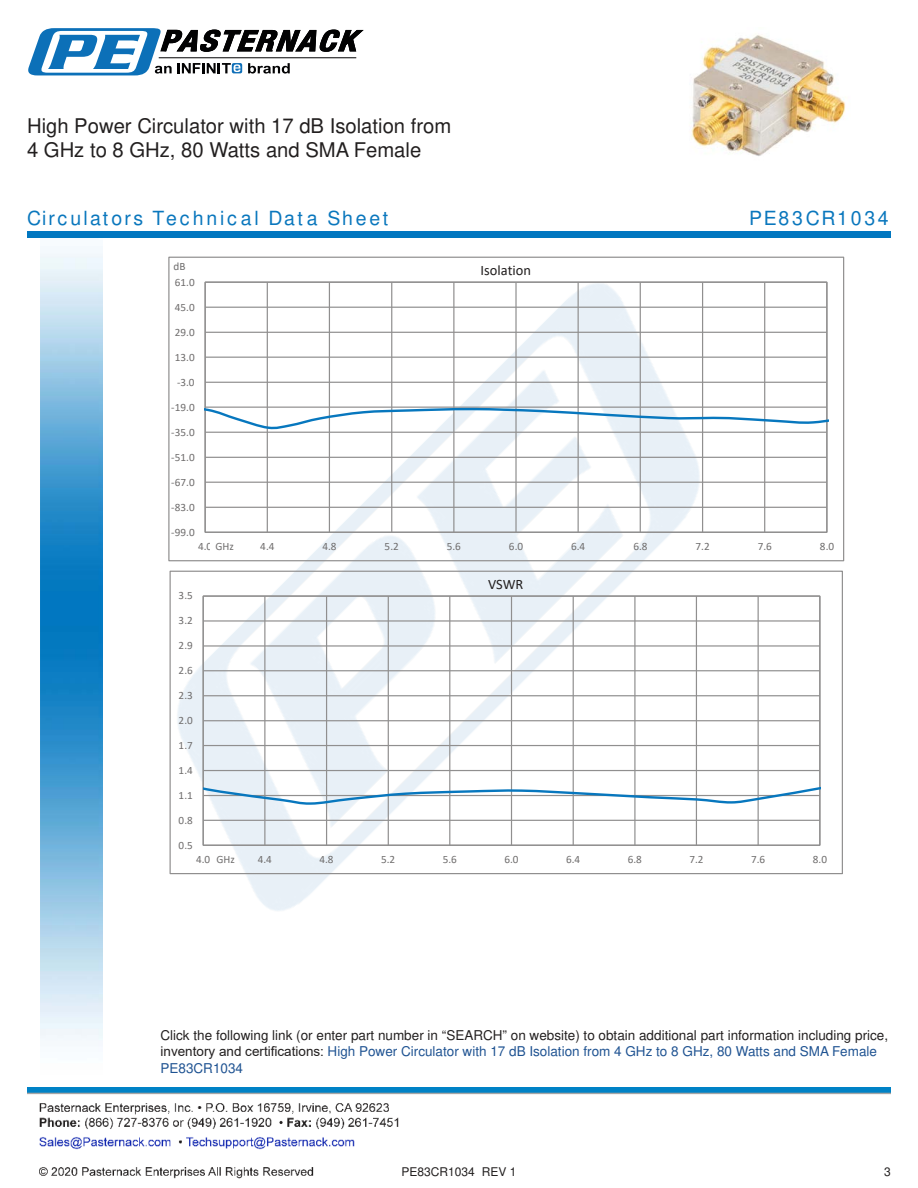
<style>
.page{position:relative;width:918px;height:1188px;background:#fff}
.page>*{position:absolute;margin:0;border:0;box-sizing:border-box;transform-origin:0 0}
.t1{font:20.25px/24.3px "Arial";color:#221f1f}
.t2{font:900 19.5px "Arial";letter-spacing:.14em;color:#0a77bd}
.t3{font:14.4px "Calibri";color:#221f1f}
.t4{font:13.5px/16.2px "Arial";color:#221f1f}
.t5{font:12px "Arial";color:#221f1f}
.t6{font:11.25px "Calibri";letter-spacing:-.01em;color:#6f6d6d}
.t7{font:11.1px "Calibri";letter-spacing:.01em;color:#6f6d6d}
.s1{color:#1f5392}
</style>
<div class="page">
<img style="left:39px;top:1103px;width:360px;height:76px">
<img style="left:102px;top:246px;width:719px;height:724px">
<img style="left:27px;top:1088px;width:864px;height:7px">
<img style="left:40px;top:237px;width:62px;height:804px">
<div style="left:27px;top:231px;width:864px;height:6px;background:#0177c0"></div>
<svg style="left:28px;top:28px;width:336px;height:47px"></svg>
<hr style="left:205px;top:507px;width:622px;height:1px;background:#908f8f">
<hr style="left:205px;top:482px;width:622px;height:1px;background:#908f8f">
<hr style="left:205px;top:457px;width:622px;height:1px;background:#908f8f">
<hr style="left:205px;top:432px;width:622px;height:1px;background:#908f8f">
<hr style="left:205px;top:382px;width:622px;height:1px;background:#908f8f">
<hr style="left:205px;top:357px;width:622px;height:1px;background:#908f8f">
<hr style="left:205px;top:332px;width:622px;height:1px;background:#908f8f">
<hr style="left:205px;top:307px;width:622px;height:1px;background:#908f8f">
<hr style="left:267px;top:282px;width:1px;height:250px;background:#908f8f">
<hr style="left:329px;top:282px;width:1px;height:250px;background:#908f8f">
<hr style="left:391px;top:282px;width:1px;height:250px;background:#908f8f">
<hr style="left:453px;top:282px;width:1px;height:250px;background:#908f8f">
<hr style="left:515px;top:282px;width:2px;height:250px;background:#908f8f">
<hr style="left:578px;top:282px;width:1px;height:250px;background:#908f8f">
<hr style="left:640px;top:282px;width:1px;height:250px;background:#908f8f">
<hr style="left:702px;top:282px;width:1px;height:250px;background:#908f8f">
<hr style="left:764px;top:282px;width:1px;height:250px;background:#908f8f">
<hr style="left:205px;top:282px;width:1px;height:250px;background:#908f8f">
<svg style="left:205px;top:396px;width:623px;height:35px"></svg>
<div style="left:210px;top:537px;width:29px;height:19px;background:#fff"></div>
<hr style="left:203px;top:820px;width:617px;height:1px;background:#908f8f">
<hr style="left:203px;top:770px;width:617px;height:1px;background:#908f8f">
<hr style="left:203px;top:745px;width:617px;height:1px;background:#908f8f">
<hr style="left:203px;top:720px;width:617px;height:1px;background:#908f8f">
<hr style="left:203px;top:695px;width:617px;height:1px;background:#908f8f">
<hr style="left:203px;top:670px;width:617px;height:1px;background:#908f8f">
<hr style="left:203px;top:645px;width:617px;height:2px;background:#908f8f">
<hr style="left:203px;top:620px;width:617px;height:2px;background:#908f8f">
<hr style="left:264px;top:596px;width:1px;height:249px;background:#908f8f">
<hr style="left:326px;top:596px;width:1px;height:249px;background:#908f8f">
<hr style="left:388px;top:596px;width:1px;height:249px;background:#908f8f">
<hr style="left:449px;top:596px;width:1px;height:249px;background:#908f8f">
<hr style="left:511px;top:596px;width:1px;height:249px;background:#908f8f">
<hr style="left:573px;top:596px;width:1px;height:249px;background:#908f8f">
<hr style="left:634px;top:596px;width:2px;height:249px;background:#908f8f">
<hr style="left:696px;top:596px;width:1px;height:249px;background:#908f8f">
<hr style="left:758px;top:596px;width:1px;height:249px;background:#908f8f">
<div style="left:203px;top:595px;width:617px;height:251px;border:1px solid #908f8f"></div>
<hr style="left:203px;top:596px;width:1px;height:249px;background:#908f8f">
<svg style="left:203px;top:774px;width:618px;height:32px"></svg>
<img style="left:691px;top:35px;width:155px;height:121px">
<h1 class="t1" style="left:27px;top:115px;width:426px">High Power Circulator with 17 dB Isolation from<br>4 GHz to 8 GHz, 80 Watts and SMA Female</h1>
<h2 class="t2" style="left:27px;top:207px;width:363px">Circulators Technical Data Sheet</h2>
<h2 class="t2" style="left:749px;top:207px;width:141px">PE83CR1034</h2>
<p class="t6" style="left:174px;top:259px;width:13px">dB</p>
<p class="t3" style="left:481px;top:260px;width:52px">Isolation</p>
<p class="t7" style="left:175px;top:274px;width:21px">61.0</p>
<p class="t7" style="left:175px;top:299px;width:21px">45.0</p>
<p class="t7" style="left:175px;top:324px;width:21px">29.0</p>
<p class="t7" style="left:175px;top:349px;width:21px">13.0</p>
<p class="t7" style="left:177px;top:374px;width:19px">-3.0</p>
<p class="t6" style="left:171px;top:399px;width:25px">-19.0</p>
<p class="t6" style="left:171px;top:424px;width:25px">-35.0</p>
<p class="t6" style="left:171px;top:449px;width:25px">-51.0</p>
<p class="t6" style="left:171px;top:474px;width:25px">-67.0</p>
<p class="t6" style="left:171px;top:499px;width:25px">-83.0</p>
<p class="t6" style="left:171px;top:524px;width:25px">-99.0</p>
<p class="t6" style="left:198px;top:539px;width:37px">4.0 GHz</p>
<p class="t6" style="left:260px;top:539px;width:16px">4.4</p>
<p class="t6" style="left:322px;top:539px;width:16px">4.8</p>
<p class="t6" style="left:385px;top:539px;width:16px">5.2</p>
<p class="t6" style="left:447px;top:539px;width:16px">5.6</p>
<p class="t6" style="left:509px;top:539px;width:16px">6.0</p>
<p class="t6" style="left:571px;top:539px;width:16px">6.4</p>
<p class="t6" style="left:633px;top:539px;width:16px">6.8</p>
<p class="t6" style="left:696px;top:539px;width:16px">7.2</p>
<p class="t6" style="left:758px;top:539px;width:16px">7.6</p>
<p class="t6" style="left:820px;top:539px;width:16px">8.0</p>
<p class="t7" style="left:179px;top:588px;width:16px">3.5</p>
<p class="t7" style="left:179px;top:613px;width:16px">3.2</p>
<p class="t7" style="left:179px;top:638px;width:16px">2.9</p>
<p class="t7" style="left:179px;top:663px;width:16px">2.6</p>
<p class="t7" style="left:179px;top:688px;width:16px">2.3</p>
<p class="t7" style="left:179px;top:713px;width:16px">2.0</p>
<p class="t7" style="left:179px;top:738px;width:16px">1.7</p>
<p class="t7" style="left:179px;top:763px;width:16px">1.4</p>
<p class="t7" style="left:179px;top:787px;width:16px">1.1</p>
<p class="t7" style="left:179px;top:812px;width:16px">0.8</p>
<p class="t7" style="left:179px;top:837px;width:16px">0.5</p>
<p class="t3" style="left:488px;top:574px;width:37px">VSWR</p>
<p class="t7" style="left:216px;top:852px;width:20px">GHz</p>
<p class="t7" style="left:504px;top:852px;width:16px">6.0</p>
<p class="t7" style="left:566px;top:852px;width:16px">6.4</p>
<p class="t7" style="left:628px;top:852px;width:16px">6.8</p>
<p class="t7" style="left:690px;top:852px;width:16px">7.2</p>
<p class="t7" style="left:751px;top:852px;width:16px">7.6</p>
<p class="t7" style="left:813px;top:852px;width:16px">8.0</p>
<p class="t7" style="left:196px;top:852px;width:16px">4.0</p>
<p class="t7" style="left:258px;top:852px;width:16px">4.4</p>
<p class="t7" style="left:319px;top:852px;width:16px">4.8</p>
<p class="t7" style="left:381px;top:852px;width:16px">5.2</p>
<p class="t7" style="left:443px;top:852px;width:16px">5.6</p>
<p class="t4" style="left:160px;top:1029px;width:729px">Click the following link (or enter part number in “SEARCH” on website) to obtain additional part information including price, inventory and certi昀椀cations: <span class="s1">High Power Circulator with 17 dB Isolation from 4 GHz to 8 GHz, 80 Watts and SMA Female<br>PE83CR1034</span></p>
<p class="t5" style="left:402px;top:1167px;width:116px">PE83CR1034 REV 1</p>
<p class="t5" style="left:884px;top:1167px;width:8px">3</p>
</div>
